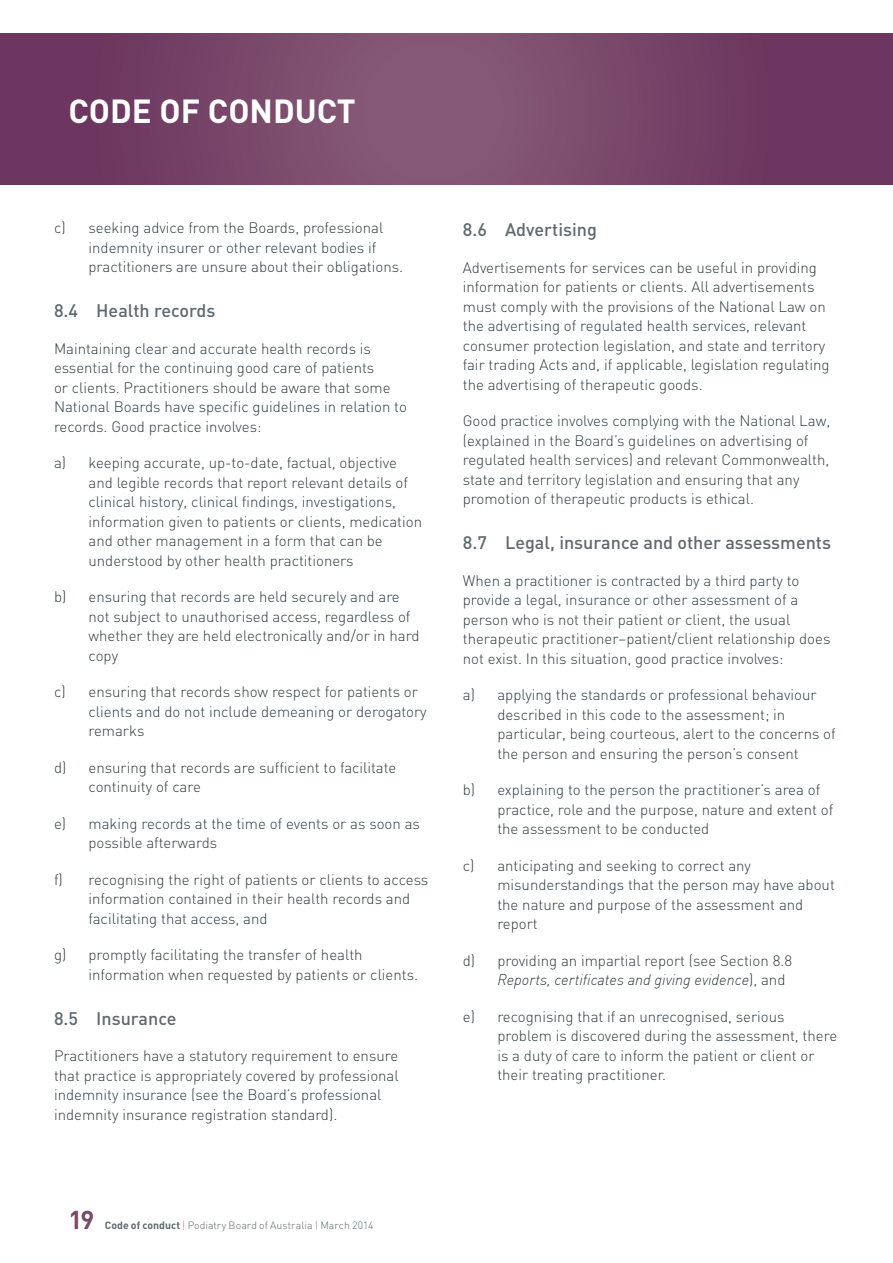
<style>
.page{position:relative;width:893px;height:1263px;background:#fff}
.page>*{position:absolute;margin:0;border:0;box-sizing:border-box;transform-origin:0 0}
.t1{font:700 33px "DIN";color:#fff}
.t2{font:700 25.5px "DIN";color:#79496a}
.t3{font:500 18px "DIN";color:#5f696f}
.t4{font:300 15px/19.5px "DIN";color:#303c42}
.t5{font:300 10.5px "DIN";color:#5f696f}
.s1{font-weight:700}
.s2{color:#a17f97}
.s3{font-style:italic}
</style>
<div class="page">
<svg style="left:0;top:34px;width:893px;height:150px;background:#764568"></svg>
<h1 class="t1" style="left:68px;top:90px;width:289px">CODE OF CONDUCT</h1>
<p class="t4" style="left:88px;top:218px;width:316px;text-indent:-34px">c) seeking advice from the Boards, professional indemnity insurer or other relevant bodies if practitioners are unsure about their obligations.</p>
<p class="t3" style="left:54px;top:299px;width:163px">8.4 Health records</p>
<p class="t4" style="left:54px;top:338px;width:354px">Maintaining clear and accurate health records is essential for the continuing good care of patients<br>or clients. Practitioners should be aware that some National Boards have specific guidelines in relation to records. Good practice involves:</p>
<p class="t4" style="left:88px;top:453px;width:335px;text-indent:-34px">a) keeping accurate, up-to-date, factual, objective and legible records that report relevant details of clinical history, clinical findings, investigations, information given to patients or clients, medication and other management in a form that can be understood by other health practitioners</p>
<p class="t4" style="left:88px;top:587px;width:332px;text-indent:-34px">b) ensuring that records are held securely and are not subject to unauthorised access, regardless of whether they are held electronically and/or in hard copy</p>
<p class="t4" style="left:88px;top:682px;width:340px;text-indent:-34px">c) ensuring that records show respect for patients or clients and do not include demeaning or derogatory remarks</p>
<p class="t4" style="left:88px;top:757px;width:309px;text-indent:-34px">d) ensuring that records are sufficient to facilitate continuity of care</p>
<p class="t4" style="left:88px;top:813px;width:333px;text-indent:-34px">e) making records at the time of events or as soon as possible afterwards</p>
<p class="t4" style="left:88px;top:869px;width:341px;text-indent:-34px">f) recognising the right of patients or clients to access information contained in their health records and facilitating that access, and</p>
<p class="t4" style="left:88px;top:945px;width:331px;text-indent:-34px">g) promptly facilitating the transfer of health information when requested by patients or clients.</p>
<p class="t3" style="left:54px;top:1007px;width:124px">8.5 Insurance</p>
<p class="t4" style="left:54px;top:1046px;width:346px">Practitioners have a statutory requirement to ensure that practice is appropriately covered by professional indemnity insurance (see the Board’s professional indemnity insurance registration standard).</p>
<h2 class="t2" style="left:68px;top:1203px;width:27px">19</h2>
<p class="t5" style="left:105px;top:1219px;width:270px"><span class="s1">Code of conduct</span> <span class="s2">|</span> Podiatry Board of Australia <span class="s2">|</span> March 2014</p>
<p class="t3" style="left:463px;top:218px;width:136px">8.6 Advertising</p>
<p class="t4" style="left:463px;top:257px;width:368px">Advertisements for services can be useful in providing information for patients or clients. All advertisements must comply with the provisions of the National Law on the advertising of regulated health services, relevant consumer protection legislation, and state and territory fair trading Acts and, if applicable, legislation regulating the advertising of therapeutic goods.</p>
<p class="t4" style="left:463px;top:411px;width:369px">Good practice involves complying with the National Law, (explained in the Board’s guidelines on advertising of regulated health services) and relevant Commonwealth, state and territory legislation and ensuring that any promotion of therapeutic products is ethical.</p>
<p class="t3" style="left:463px;top:531px;width:370px">8.7 Legal, insurance and other assessments</p>
<p class="t4" style="left:463px;top:570px;width:369px">When a practitioner is contracted by a third party to provide a legal, insurance or other assessment of a person who is not their patient or client, the usual therapeutic practitioner–patient/client relationship does not exist. In this situation, good practice involves:</p>
<p class="t4" style="left:497px;top:685px;width:340px;text-indent:-34px">a) applying the standards or professional behaviour described in this code to the assessment; in particular, being courteous, alert to the concerns of the person and ensuring the person’s consent</p>
<p class="t4" style="left:497px;top:780px;width:337px;text-indent:-34px">b) explaining to the person the practitioner’s area of practice, role and the purpose, nature and extent of the assessment to be conducted</p>
<p class="t4" style="left:497px;top:855px;width:339px;text-indent:-34px">c) anticipating and seeking to correct any misunderstandings that the person may have about the nature and purpose of the assessment and report</p>
<p class="t4" style="left:497px;top:950px;width:296px;text-indent:-34px">d) providing an impartial report (see Section 8.8<br><span class="s3">Reports, certificates and giving evidence</span>), and</p>
<p class="t4" style="left:497px;top:1006px;width:341px;text-indent:-34px">e) recognising that if an unrecognised, serious problem is discovered during the assessment, there is a duty of care to inform the patient or client or their treating practitioner.</p>
</div>
